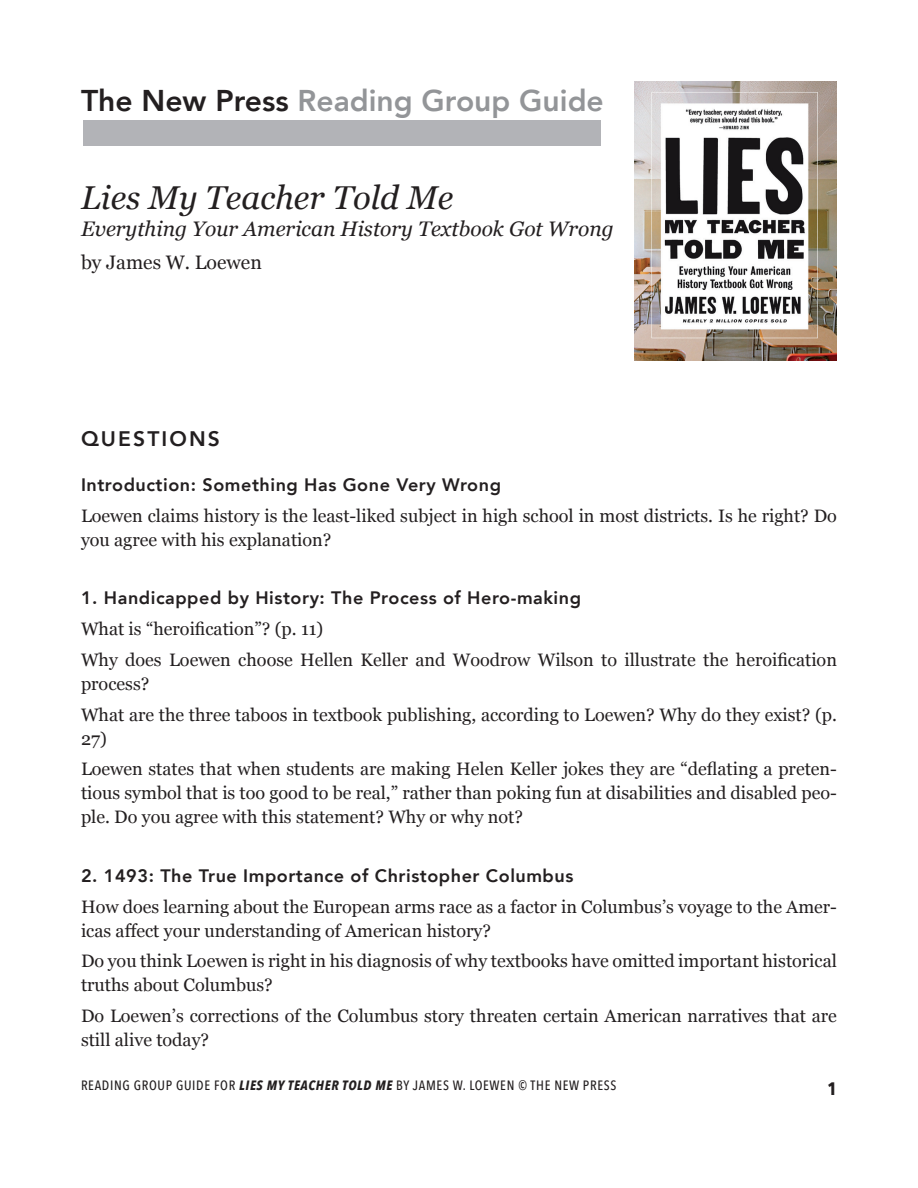
<style>
.page{position:relative;width:918px;height:1188px;background:#fff}
.page>*{position:absolute;margin:0;border:0;box-sizing:border-box;transform-origin:0 0}
.t1{font:italic 33px "Georgia";color:#231f20}
.t2{font:800 30px "Avenir";color:#939598}
.t3{font:italic 21px "Georgia";color:#231f20}
.t4{font:800 21px "Avenir";letter-spacing:.1em;color:#231f20}
.t5{font:19.5px "Georgia";color:#231f20}
.t6{font:18px/24px "Georgia";color:#231f20}
.t7{font:800 18px "Avenir";letter-spacing:.03em;color:#231f20}
.t8{font:700 18px "Avenir Next Condensed";color:#231f20}
.t9{font:500 13.5px "Avenir Next Condensed";letter-spacing:.05em;color:#231f20}
.s1{color:#231f20}
.s2{font-weight:700;font-style:italic}
</style>
<div class="page">
<div style="left:83px;top:120px;width:517px;height:26px;background:#b2b3b7"></div>
<img style="left:634px;top:81px;width:203px;height:280px">
<h2 class="t2" style="left:81px;top:77px;width:524px"><span class="s1">The New Press</span> Reading Group Guide</h2>
<h1 class="t1" style="left:81px;top:174px;width:374px">Lies My Teacher Told Me</h1>
<p class="t3" style="left:81px;top:214px;width:534px">Everything Your American History Textbook Got Wrong</p>
<p class="t5" style="left:81px;top:248px;width:182px">by James W. Loewen</p>
<p class="t4" style="left:81px;top:423px;width:140px">QUESTIONS</p>
<p class="t7" style="left:81px;top:471px;width:422px">Introduction: Something Has Gone Very Wrong</p>
<p class="t6" style="left:81px;top:503px;width:757px">Loewen claims history is the least-liked subject in high school in most districts. Is he right? Do you agree with his explanation?</p>
<p class="t7" style="left:81px;top:584px;width:502px">1. Handicapped by History: The Process of Hero-making</p>
<p class="t6" style="left:81px;top:613px;width:758px;line-height:30.8px">What is “heroification”? (p. 11)<br>Why does Loewen choose Hellen Keller and Woodrow Wilson to illustrate the heroification</p>
<p class="t6" style="left:81px;top:668px;width:757px;line-height:30.8px">process?<br>What are the three taboos in textbook publishing, according to Loewen? Why do they exist? (p.</p>
<p class="t6" style="left:81px;top:722px;width:757px;line-height:30.8px">27)<br>Loewen states that when students are making Helen Keller jokes they are “deflating a preten-</p>
<p class="t6" style="left:81px;top:780px;width:757px">tious symbol that is too good to be real,” rather than poking fun at disabilities and disabled peo&shy;ple. Do you agree with this statement? Why or why not?</p>
<p class="t7" style="left:81px;top:862px;width:494px">2. 1493: The True Importance of Christopher Columbus</p>
<p class="t6" style="left:81px;top:894px;width:758px">How does learning about the European arms race as a factor in Columbus’s voyage to the Amer&shy;icas affect your understanding of American history?</p>
<p class="t6" style="left:81px;top:948px;width:757px">Do you think Loewen is right in his diagnosis of why textbooks have omitted important historical truths about Columbus?</p>
<p class="t6" style="left:81px;top:1003px;width:758px">Do Loewen’s corrections of the Columbus story threaten certain American narratives that are still alive today?</p>
<p class="t8" style="left:828px;top:1077px;width:11px">1</p>
<p class="t9" style="left:81px;top:1077px;width:537px">READING GROUP GUIDE FOR <span class="s2">LIES MY TEACHER TOLD ME</span> BY JAMES W. LOEWEN © THE NEW PRESS</p>
</div>
